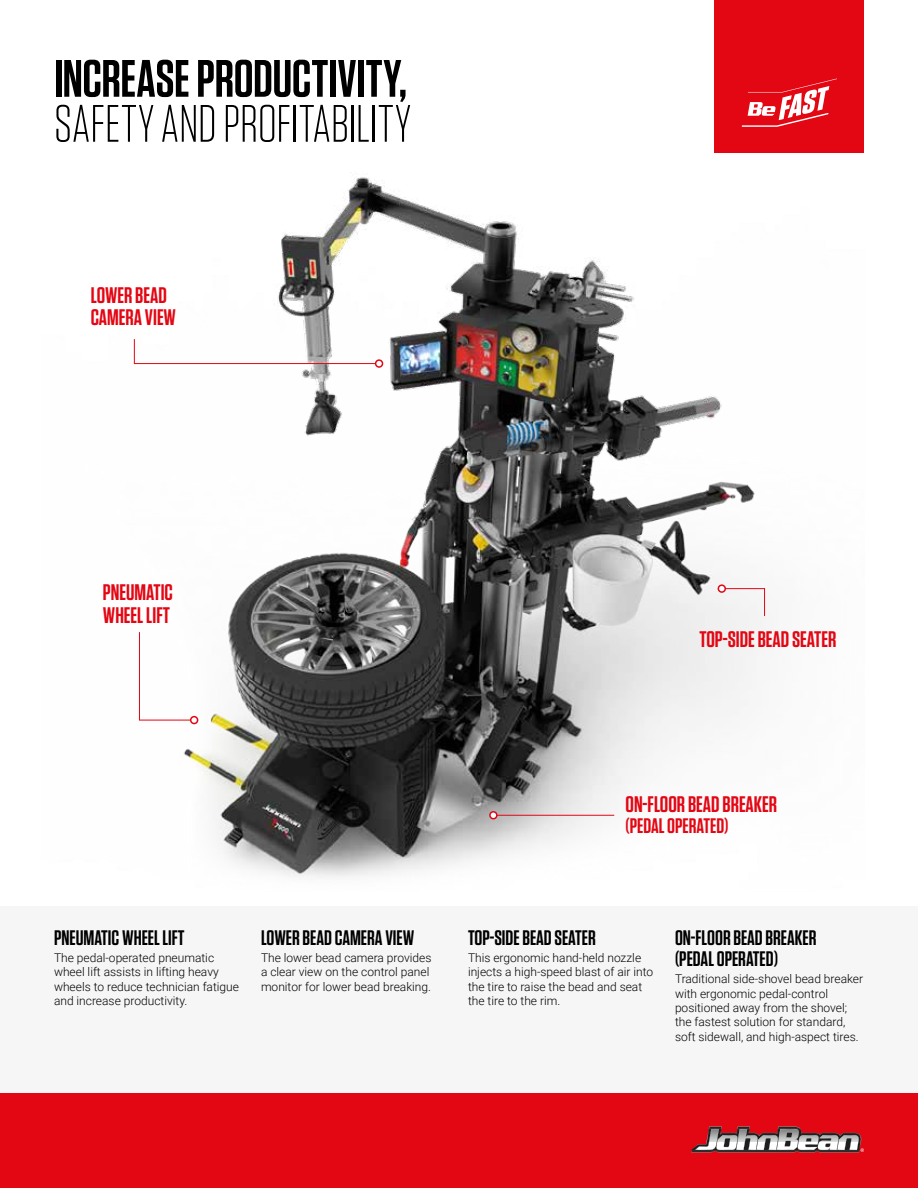
<style>
.page{position:relative;width:918px;height:1188px;background:#fff}
.page>*{position:absolute;margin:0;border:0;box-sizing:border-box;transform-origin:0 0}
.t1{font:300 52.5px "Tungsten";color:#000}
.t2{font:600 52.5px "Tungsten";letter-spacing:-.005em;color:#000}
.t3{font:600 22.5px/22.5px "Tungsten";color:#e30613}
.t4{font:600 21px/21px "Tungsten";color:#000}
.t5{font:600 21px "Tungsten";color:#e30613}
.t6{font:300 12px/14.4px "Roboto";color:#000}
</style>
<div class="page">
<img style="left:133px;top:146px;width:633px;height:733px">
<div style="left:1px;top:906px;width:917px;height:217px;background:#f6f6f6"></div>
<div style="left:0;top:1094px;width:918px;height:94px;background:#e30613"></div>
<svg style="left:134px;top:338px;width:246px;height:26px"></svg>
<div style="left:376px;top:360px;width:7px;height:7px;background:#fff;border-radius:50%"></div>
<div style="left:375px;top:359px;width:8px;height:9px;border:2px solid #e30613;border-radius:50%"></div>
<svg style="left:721px;top:588px;width:44px;height:29px"></svg>
<div style="left:718px;top:585px;width:7px;height:7px;background:#fff;border-radius:50%"></div>
<div style="left:718px;top:584px;width:8px;height:9px;border:2px solid #e30613;border-radius:50%"></div>
<hr style="left:493px;top:815px;width:121px;height:1px;background:#e30613">
<div style="left:490px;top:812px;width:7px;height:7px;background:#fff;border-radius:50%"></div>
<div style="left:489px;top:811px;width:9px;height:8px;border:2px solid #e30613;border-radius:50%"></div>
<svg style="left:139px;top:631px;width:56px;height:90px"></svg>
<div style="left:191px;top:717px;width:7px;height:7px;background:#fff;border-radius:50%"></div>
<div style="left:190px;top:716px;width:8px;height:8px;border:2px solid #e30613;border-radius:50%"></div>
<svg style="left:691px;top:1126px;width:173px;height:26px"></svg>
<div style="left:715px;top:0;width:149px;height:153px;background:#e30613"></div>
<svg style="left:748px;top:79px;width:89px;height:13px"></svg>
<svg style="left:742px;top:86px;width:87px;height:41px"></svg>
<h1 class="t2" style="left:54px;top:51px;width:354px">INCREASE PRODUCTIVITY,</h1>
<h1 class="t1" style="left:54px;top:97px;width:359px">SAFETY AND PROFITABILITY</h1>
<h2 class="t3" style="left:91px;top:284px;width:87px">LOWER BEAD<br>CAMERA VIEW</h2>
<h2 class="t3" style="left:103px;top:582px;width:72px">PNEUMATIC<br>WHEEL LIFT</h2>
<h2 class="t3" style="left:699px;top:628px;width:138px">TOP-SIDE BEAD SEATER</h2>
<h2 class="t3" style="left:626px;top:794px;width:153px">ON-FLOOR BEAD BREAKER</h2>
<h3 class="t5" style="left:626px;top:815px;width:105px">(PEDAL OPERATED)</h3>
<h3 class="t4" style="left:54px;top:928px;width:132px">PNEUMATIC WHEEL LIFT</h3>
<p class="t6" style="left:54px;top:950px;width:187px">The pedal-operated pneumatic wheel lift assists in lifting heavy wheels to reduce technician fatigue and increase productivity.</p>
<h3 class="t4" style="left:261px;top:928px;width:155px">LOWER BEAD CAMERA VIEW</h3>
<p class="t6" style="left:261px;top:950px;width:172px">The lower bead camera provides a clear view on the control panel monitor for lower bead breaking.</p>
<h3 class="t4" style="left:468px;top:928px;width:129px">TOP-SIDE BEAD SEATER</h3>
<p class="t6" style="left:468px;top:950px;width:187px">This ergonomic hand-held nozzle injects a high-speed blast of air into the tire to raise the bead and seat the tire to the rim.</p>
<h3 class="t4" style="left:675px;top:928px;width:143px">ON-FLOOR BEAD BREAKER (PEDAL OPERATED)</h3>
<p class="t6" style="left:675px;top:971px;width:190px">Traditional side-shovel bead breaker with ergonomic pedal-control positioned away from the shovel; the fastest solution for standard, soft sidewall, and high-aspect tires.</p>
</div>
